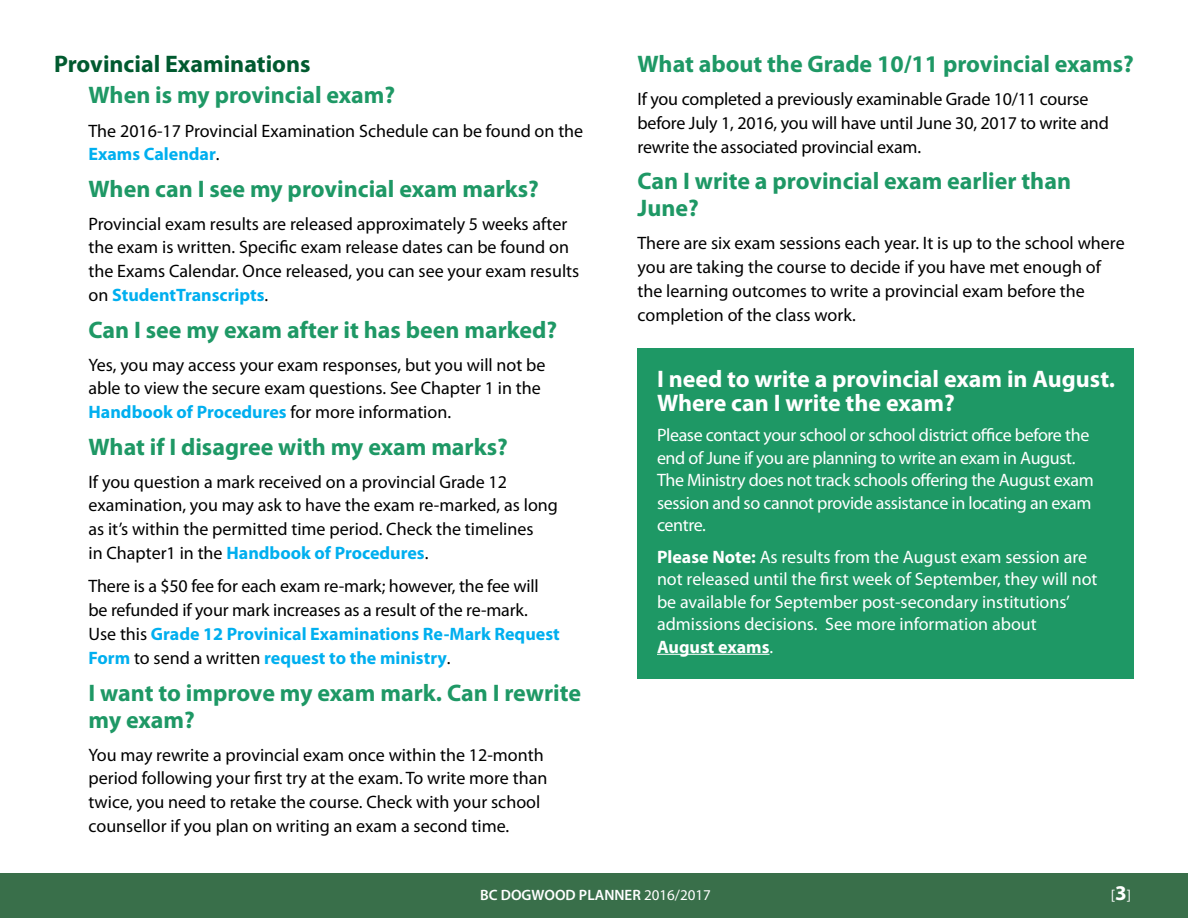
<style>
.page{position:relative;width:1188px;height:918px;background:#fff}
.page>*{position:absolute;margin:0;border:0;box-sizing:border-box;transform-origin:0 0}
.t1{font:700 24px/27px "Myriad Pro";color:#1e9865}
.t2{font:700 24px/24px "Myriad Pro";color:#fff}
.t3{font:700 24px "Myriad Pro";color:#005a2f}
.t4{font:18px/24px "Myriad Pro";color:#000}
.t5{font:18px/22.5px "Myriad Pro";letter-spacing:-.02em;color:#fff}
.t6{font:18px/22.5px "Myriad Pro";color:#fff}
.t7{font:600 15px "Myriad Pro";color:#fff}
.t8{font:15px "Myriad Pro";color:#fff}
.s1{font-weight:700;color:#00afef}
.s2{font-weight:700}
.s3{font-weight:400}
.s4{font-weight:700;font-size:21px}
</style>
<div class="page">
<div style="left:637px;top:348px;width:497px;height:331px;background:#1e9865"></div>
<hr style="left:657px;top:654px;width:113px;height:1px;background:#fff">
<div style="left:0;top:874px;width:1188px;height:44px;background:#396f4a"></div>
<h1 class="t3" style="left:54px;top:50px;width:258px">Provincial Examinations</h1>
<h1 class="t1" style="left:88px;top:82px;width:308px">When is my provincial exam?</h1>
<p class="t4" style="left:88px;top:119px;width:496px">The 2016-17 Provincial Examination Schedule can be found on the<br><span class="s1">Exams Calendar</span>.</p>
<h1 class="t1" style="left:88px;top:175px;width:452px">When can I see my provincial exam marks?</h1>
<p class="t4" style="left:88px;top:212px;width:492px">Provincial exam results are released approximately 5 weeks after the exam is written. Specific exam release dates can be found on the Exams Calendar. Once released, you can see your exam results on <span class="s1">StudentTranscripts</span>.</p>
<h1 class="t1" style="left:88px;top:316px;width:470px">Can I see my exam after it has been marked?</h1>
<p class="t4" style="left:88px;top:353px;width:459px">Yes, you may access your exam responses, but you will not be able to view the secure exam questions. See Chapter 1 in the<br><span class="s1">Handbook of Procedures</span> for more information.</p>
<h1 class="t1" style="left:88px;top:433px;width:421px">What if I disagree with my exam marks?</h1>
<p class="t4" style="left:88px;top:470px;width:471px">If you question a mark received on a provincial Grade 12 examination, you may ask to have the exam re-marked, as long as it’s within the permitted time period. Check the timelines<br>in Chapter1 in the <span class="s1">Handbook of Procedures</span>.</p>
<p class="t4" style="left:88px;top:575px;width:473px">There is a $50 fee for each exam re-mark; however, the fee will be refunded if your mark increases as a result of the re-mark.<br>Use this <span class="s1">Grade 12 Provinical Examinations Re-Mark Request Form</span> to send a written <span class="s1">request to the ministry</span>.</p>
<h1 class="t1" style="left:88px;top:679px;width:494px">I want to improve my exam mark. Can I rewrite my exam?</h1>
<p class="t4" style="left:88px;top:743px;width:460px">You may rewrite a provincial exam once within the 12-month period following your first try at the exam. To write more than twice, you need to retake the course. Check with your school counsellor if you plan on writing an exam a second time.</p>
<h1 class="t1" style="left:638px;top:51px;width:498px">What about the Grade 10/11 provincial exams?</h1>
<p class="t4" style="left:638px;top:87px;width:473px">If you completed a previously examinable Grade 10/11 course before July 1, 2016, you will have until June 30, 2017 to write and rewrite the associated provincial exam.</p>
<h1 class="t1" style="left:638px;top:168px;width:435px">Can I write a provincial exam earlier than<br>June?</h1>
<p class="t4" style="left:638px;top:231px;width:489px">There are six exam sessions each year. It is up to the school where you are taking the course to decide if you have met enough of the learning outcomes to write a provincial exam before the completion of the class work.</p>
<h1 class="t2" style="left:657px;top:367px;width:460px">I need to write a provincial exam in August.<br>Where can I write the exam?</h1>
<p class="t5" style="left:657px;top:424px;width:438px">Please contact your school or school district office before the end of June if you are planning to write an exam in August.<br>The Ministry does not track schools offering the August exam session and so cannot provide assistance in locating an exam centre.</p>
<p class="t6" style="left:657px;top:546px;width:442px"><span class="s2">Please Note:</span> As results from the August exam session are not released until the first week of September, they will not be available for September post-secondary institutions’ admissions decisions. See more information about <span class="s2">August exams</span>.</p>
<p class="t7" style="left:480px;top:887px;width:232px">BC DOGWOOD PLANNER <span class="s3">2016/2017</span></p>
<p class="t8" style="left:1111px;top:887px;width:22px">[<span class="s4">3</span>]</p>
</div>
